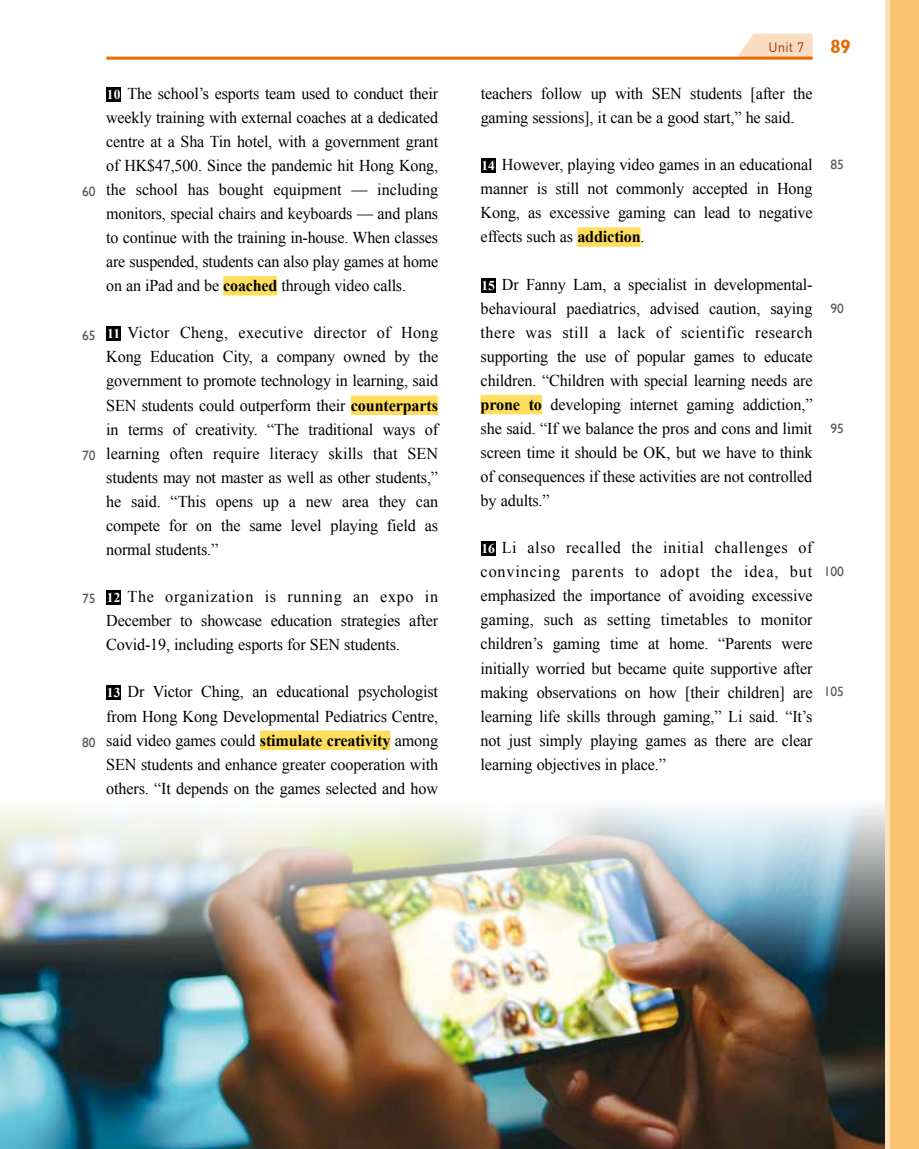
<style>
.page{position:relative;width:919px;height:1149px;background:#fff}
.page>*{position:absolute;margin:0;border:0;box-sizing:border-box;transform-origin:0 0}
.t1{font:700 condensed 19.5px "Gill Sans";color:#e66b01}
.t2{font:16.5px/24px "Times New Roman";letter-spacing:-.01em;color:#000;text-align:justify}
.t3{font:13.5px "Gill Sans";color:#595757}
.t4{font:13.5px "DIN";color:#a1350d}
.s1{font-weight:700;font-size:13.5px;color:#fff}
.s2{font-weight:700}
</style>
<div class="page">
<img style="left:0;top:806px;width:884px;height:342px">
<div style="left:884px;top:0;width:34px;height:1148px;background:#fce2ba"></div>
<div style="left:890px;top:0;width:28px;height:1148px;background:#f9c270"></div>
<svg style="left:736px;top:34px;width:76px;height:23px;background:#fadfc5"></svg>
<hr style="left:106px;top:57px;width:706px;height:3px;background:#e66b01">
<div style="left:223px;top:276px;width:54px;height:19px;background:#ffde5e"></div>
<div style="left:351px;top:395px;width:87px;height:20px;background:#ffde5e"></div>
<div style="left:260px;top:730px;width:130px;height:19px;background:#ffde5e"></div>
<div style="left:106px;top:87px;width:15px;height:15px;background:#000"></div>
<div style="left:106px;top:326px;width:15px;height:15px;background:#000"></div>
<div style="left:106px;top:589px;width:15px;height:15px;background:#000"></div>
<div style="left:106px;top:685px;width:15px;height:15px;background:#000"></div>
<div style="left:577px;top:227px;width:63px;height:20px;background:#ffde5e"></div>
<div style="left:480px;top:395px;width:62px;height:19px;background:#ffde5e"></div>
<div style="left:480px;top:158px;width:15px;height:15px;background:#000"></div>
<div style="left:480px;top:277px;width:15px;height:15px;background:#000"></div>
<div style="left:480px;top:541px;width:15px;height:15px;background:#000"></div>
<p class="t3" style="left:82px;top:184px;width:15px">60</p>
<p class="t3" style="left:82px;top:327px;width:15px">65</p>
<p class="t3" style="left:82px;top:447px;width:15px">70</p>
<p class="t3" style="left:82px;top:590px;width:15px">75</p>
<p class="t3" style="left:82px;top:734px;width:15px">80</p>
<p class="t2" style="left:106px;top:81px;width:333px"><span class="s1">10</span> The school’s esports team used to conduct their weekly training with external coaches at a dedicated centre at a Sha Tin hotel, with a government grant of HK$47,500. Since the pandemic hit Hong Kong, the school has bought equipment — including monitors, special chairs and keyboards — and plans to continue with the training in-house. When classes are suspended, students can also play games at home on an iPad and be <span class="s2">coached</span> through video calls.</p>
<p class="t2" style="left:106px;top:320px;width:333px"><span class="s1">11</span> Victor Cheng, executive director of Hong Kong Education City, a company owned by the government to promote technology in learning, said SEN students could outperform their <span class="s2">counterparts </span>in terms of creativity. “The traditional ways of learning often require literacy skills that SEN students may not master as well as other students,” he said. “This opens up a new area they can compete for on the same level playing field as normal students.”</p>
<p class="t2" style="left:106px;top:584px;width:333px"><span class="s1">12</span> The organization is running an expo in December to showcase education strategies after Covid-19, including esports for SEN students.</p>
<p class="t2" style="left:106px;top:679px;width:333px"><span class="s1">13</span> Dr Victor Ching, an educational psychologist from Hong Kong Developmental Pediatrics Centre, said video games could <span class="s2">stimulate creativity</span> among SEN students and enhance greater cooperation with others. “It depends on the games selected and how</p>
<p class="t4" style="left:768px;top:38px;width:37px">Unit 7</p>
<p class="t1" style="left:830px;top:35px;width:22px">89</p>
<p class="t2" style="left:480px;top:81px;width:333px">teachers follow up with SEN students [after the gaming sessions], it can be a good start,” he said.</p>
<p class="t2" style="left:480px;top:152px;width:333px"><span class="s1">14</span> However, playing video games in an educational manner is still not commonly accepted in Hong Kong, as excessive gaming can lead to negative effects such as <span class="s2">addiction</span>.</p>
<p class="t2" style="left:480px;top:272px;width:333px"><span class="s1">15</span> Dr Fanny Lam, a specialist in developmental&shy;behavioural paediatrics, advised caution, saying there was still a lack of scientific research supporting the use of popular games to educate children. “Children with special learning needs are <span class="s2">prone to</span> developing internet gaming addiction,” she said. “If we balance the pros and cons and limit screen time it should be OK, but we have to think of consequences if these activities are not controlled by adults.”</p>
<p class="t2" style="left:480px;top:535px;width:333px"><span class="s1">16</span> Li also recalled the initial challenges of convincing parents to adopt the idea, but emphasized the importance of avoiding excessive gaming, such as setting timetables to monitor children’s gaming time at home. “Parents were initially worried but became quite supportive after making observations on how [their children] are learning life skills through gaming,” Li said. “It’s not just simply playing games as there are clear learning objectives in place.”</p>
<p class="t3" style="left:830px;top:156px;width:15px">85</p>
<p class="t3" style="left:830px;top:300px;width:15px">90</p>
<p class="t3" style="left:830px;top:420px;width:15px">95</p>
<p class="t3" style="left:823px;top:563px;width:22px">100</p>
<p class="t3" style="left:823px;top:683px;width:22px">105</p>
</div>
